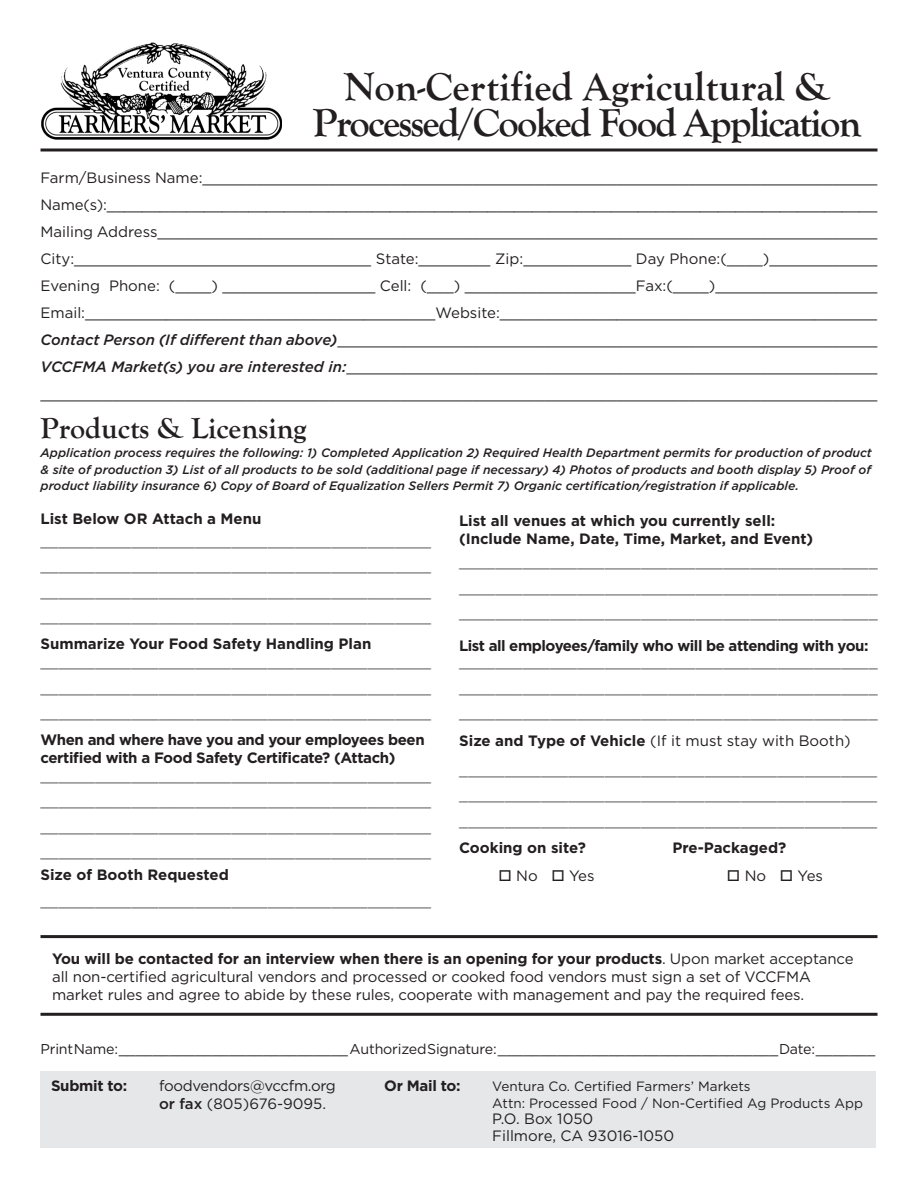
<style>
.page{position:relative;width:918px;height:1188px;background:#fff}
.page>*{position:absolute;margin:0;border:0;box-sizing:border-box;transform-origin:0 0}
.t1{font:700 40.5px/36px "Goudy Old Style T";letter-spacing:-.04em;color:#231f20;text-align:center}
.t2{font:700 30px "Goudy Old Style T";color:#231f20}
.t3{font:15px/27px "Gotham";letter-spacing:-.01em;color:#231f20}
.t4{font:15px/25.5px "Gotham";color:#57585a;text-align:justify}
.t5{font:700 15px/18px "Gotham";letter-spacing:-.015em;color:#231f20}
.t6{font:14.25px "Gotham";letter-spacing:-.015em;color:#231f20}
.t7{font:13.5px "Gotham";color:#231f20}
.t8{font:italic 500 12.3px/16.5px "Gotham";color:#231f20;text-align:justify}
.s1{font-weight:500;font-style:italic}
.s2{font-weight:700}
.s3{font-weight:500}
</style>
<div class="page">
<div style="left:40px;top:1071px;width:836px;height:77px;background:#e6e7e9"></div>
<svg style="left:40px;top:148px;width:838px;height:4px;background:#595657"></svg>
<hr style="left:40px;top:935px;width:838px;height:3px;background:#231f20">
<hr style="left:40px;top:1013px;width:838px;height:3px;background:#231f20">
<img style="left:41px;top:42px;width:241px;height:98px">
<p class="t1" style="left:313px;top:69px;width:551px">Non-Certified Agricultural &amp;<br>Processed/Cooked Food Application</p>
<p class="t3" style="left:40px;top:164px;width:839px">Farm/Business Name:___________________________________________________________________________</p>
<p class="t3" style="left:40px;top:191px;width:839px">Name(s):_______________________________________________________________________________________</p>
<p class="t3" style="left:40px;top:218px;width:839px;text-align:justify">Mailing Address________________________________________________________________________________ City:_________________________________ State:________ Zip:____________ Day Phone:(____)____________ Evening Phone: (____) _________________ Cell: (___) ___________________Fax:(____)__________________ Email:_______________________________________Website:__________________________________________</p>
<p class="t3" style="left:40px;top:326px;width:839px"><span class="s1">Contact Person (If different than above)</span>____________________________________________________________</p>
<p class="t3" style="left:40px;top:353px;width:839px"><span class="s1">VCCFMA Market(s) you are interested in:</span>___________________________________________________________ _____________________________________________________________________________________________</p>
<p class="t2" style="left:40px;top:411px;width:268px">Products &amp; Licensing</p>
<p class="t8" style="left:40px;top:445px;width:833px">Application process requires the following: 1) Completed Application 2) Required Health Department permits for production of product &amp; site of production 3) List of all products to be sold (additional page if necessary) 4) Photos of products and booth display 5) Proof of product liability insurance 6) Copy of Board of Equalization Sellers Permit 7) Organic certification/registration if applicable.</p>
<p class="t5" style="left:40px;top:510px;width:222px">List Below OR Attach a Menu</p>
<p class="t4" style="left:40px;top:527px;width:392px">___________________________________________ ___________________________________________ ___________________________________________</p>
<p class="t4" style="left:40px;top:604px;width:392px">___________________________________________</p>
<p class="t5" style="left:40px;top:635px;width:332px">Summarize Your Food Safety Handling Plan</p>
<p class="t4" style="left:40px;top:649px;width:392px">___________________________________________ ___________________________________________ ___________________________________________</p>
<p class="t5" style="left:40px;top:730px;width:386px">When and where have you and your employees been certified with a Food Safety Certificate? (Attach)</p>
<p class="t4" style="left:40px;top:762px;width:392px">___________________________________________ ___________________________________________ ___________________________________________ ___________________________________________</p>
<p class="t5" style="left:459px;top:512px;width:318px">List all venues at which you currently sell:</p>
<p class="t5" style="left:459px;top:530px;width:356px">(Include Name, Date, Time, Market, and Event)</p>
<p class="t4" style="left:459px;top:549px;width:420px">______________________________________________</p>
<p class="t4" style="left:459px;top:574px;width:420px">______________________________________________</p>
<p class="t4" style="left:459px;top:600px;width:420px">______________________________________________</p>
<p class="t5" style="left:459px;top:637px;width:411px">List all employees/family who will be attending with you:</p>
<p class="t4" style="left:459px;top:649px;width:420px">______________________________________________ ______________________________________________ ______________________________________________</p>
<p class="t3" style="left:459px;top:727px;width:393px"><span class="s2">Size and Type of Vehicle</span> (If it must stay with Booth)</p>
<p class="t4" style="left:459px;top:756px;width:420px">______________________________________________ ______________________________________________ ______________________________________________</p>
<p class="t5" style="left:459px;top:838px;width:128px">Cooking on site?</p>
<p class="t5" style="left:672px;top:838px;width:115px">Pre-Packaged?</p>
<p class="t5" style="left:40px;top:865px;width:190px">Size of Booth Requested</p>
<p class="t3" style="left:498px;top:862px;width:98px">□ No □ Yes</p>
<p class="t3" style="left:727px;top:862px;width:98px">□ No □ Yes</p>
<p class="t4" style="left:40px;top:888px;width:392px">___________________________________________</p>
<p class="t3" style="left:52px;top:950px;width:803px;line-height:18px"><span class="s2">You will be contacted for an interview when there is an opening for your products</span>. Upon market acceptance all non-certified agricultural vendors and processed or cooked food vendors must sign a set of VCCFMA market rules and agree to abide by these rules, cooperate with management and pay the required fees.</p>
<p class="t6" style="left:40px;top:1040px;width:836px">Print Name: ___________________________ Authorized Signature: _________________________________ Date: _______</p>
<p class="t5" style="left:51px;top:1077px;width:78px">Submit to:</p>
<p class="t3" style="left:159px;top:1077px;width:178px;line-height:18px">foodvendors@vccfm.org <span class="s3">or fax</span> (805)676-9095.</p>
<p class="t5" style="left:384px;top:1077px;width:78px">Or Mail to:</p>
<p class="t7" style="left:492px;top:1078px;width:260px">Ventura Co. Certified Farmers’ Markets</p>
<p class="t7" style="left:492px;top:1095px;width:372px">Attn: Processed Food / Non-Certified Ag Products App</p>
<p class="t3" style="left:492px;top:1105px;width:103px">P.O. Box 1050</p>
<p class="t3" style="left:492px;top:1122px;width:183px">Fillmore, CA 93016-1050</p>
</div>
